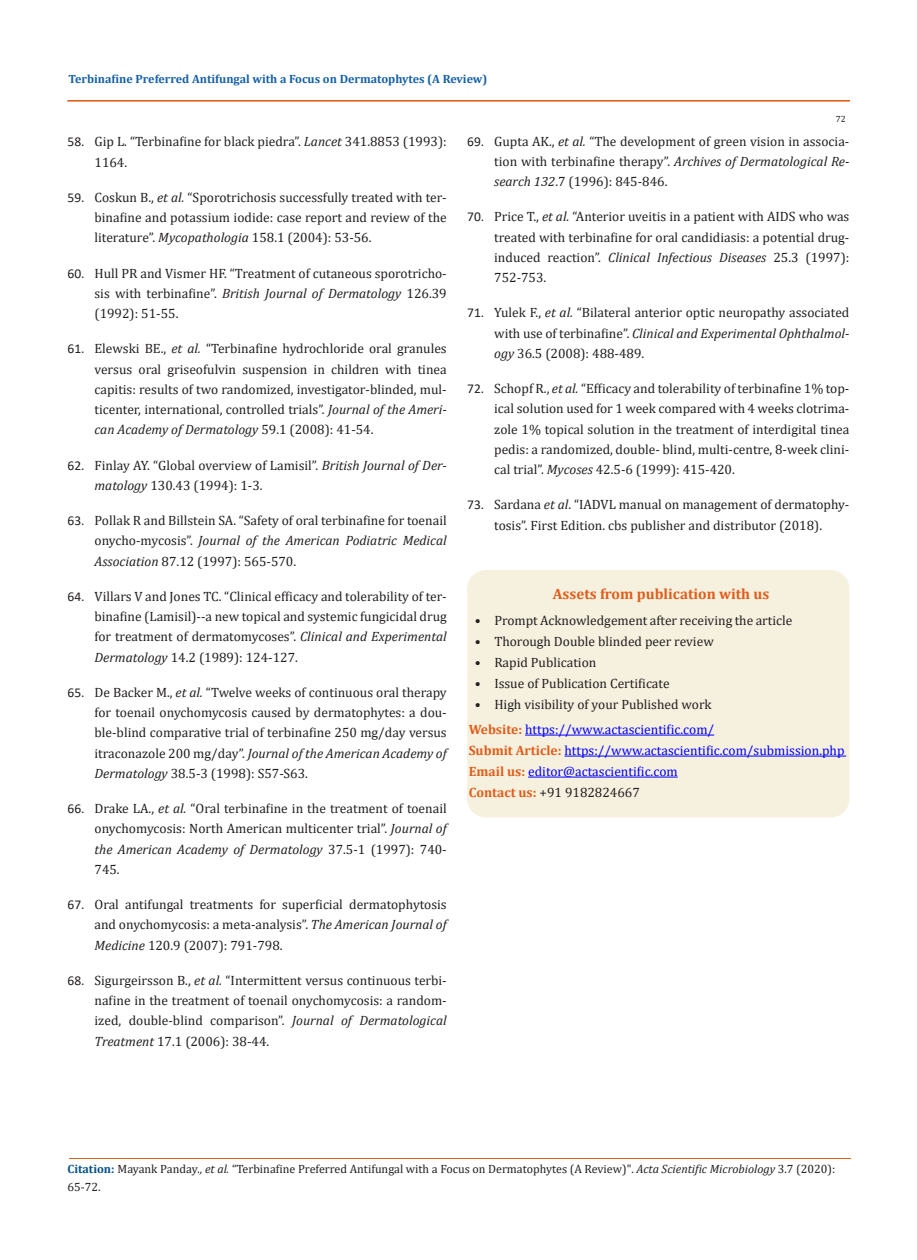
<style>
.page{position:relative;width:917px;height:1260px;background:#fff}
.page>*{position:absolute;margin:0;border:0;box-sizing:border-box;transform-origin:0 0}
.t1{font:700 15px "Cambria";color:#e05d1a}
.t2{font:13.5px/20.2px "Cambria";color:#231f20;text-align:justify}
.t3{font:13.5px "Cambria";color:#00f}
.t4{font:12px/18px "Cambria";color:#231f20}
.t5{font:700 12px "Cambria";color:#1560a6}
.t6{font:9px "Cambria";color:#231f20}
.s1{font-family:"Calibri"}
.s2{font-style:italic}
.s3{font-weight:700;color:#e05d1a}
.s4{font-weight:700;color:#035089}
</style>
<div class="page">
<div style="left:468px;top:571px;width:380px;height:246px;background:#f6f0df;border-radius:18px"></div>
<div style="left:467px;top:570px;width:382px;height:248px;border:2px solid #f6f0df;border-radius:18px"></div>
<hr style="left:525px;top:735px;width:189px;height:1px;background:#00f">
<hr style="left:564px;top:756px;width:282px;height:1px;background:#00f">
<hr style="left:528px;top:777px;width:149px;height:1px;background:#00f">
<hr style="left:69px;top:1158px;width:781px;height:1px;background:#e05d1a">
<p class="t5" style="left:69px;top:70px;width:420px">Terbinafine Preferred Antifungal with a Focus on Dermatophytes (A Review)</p>
<p class="t6" style="left:835px;top:114px;width:11px">72</p>
<p class="t2" style="left:94px;top:132px;width:354px;text-indent:-27px"><span class="s1">58.</span> Gip L. “Terbinafine for black piedra”. <span class="s2">Lancet</span> 341.8853 (1993):<br>1164.</p>
<p class="t2" style="left:94px;top:187px;width:354px;text-indent:-27px"><span class="s1">59.</span> Coskun B., <span class="s2">et al.</span> “Sporotrichosis successfully treated with ter&shy;binafine and potassium iodide: case report and review of the literature”. <span class="s2">Mycopathologia</span> 158.1 (2004): 53-56.</p>
<p class="t2" style="left:94px;top:263px;width:354px;text-indent:-27px"><span class="s1">60.</span> Hull PR and Vismer HF. “Treatment of cutaneous sporotricho&shy;sis with terbinafine”. <span class="s2">British Journal of Dermatology</span> 126.39 (1992): 51-55.</p>
<p class="t2" style="left:94px;top:339px;width:354px;text-indent:-27px"><span class="s1">61.</span> Elewski BE., <span class="s2">et al.</span> “Terbinafine hydrochloride oral granules versus oral griseofulvin suspension in children with tinea capitis: results of two randomized, investigator-blinded, mul&shy;ticenter, international, controlled trials”. <span class="s2">Journal of the Ameri&shy;can Academy of Dermatology</span> 59.1 (2008): 41-54.</p>
<p class="t2" style="left:94px;top:455px;width:354px;text-indent:-27px"><span class="s1">62.</span> Finlay AY. “Global overview of Lamisil”. <span class="s2">British Journal of Der&shy;matology</span> 130.43 (1994): 1-3.</p>
<p class="t2" style="left:94px;top:510px;width:354px;text-indent:-27px"><span class="s1">63.</span> Pollak R and Billstein SA. “Safety of oral terbinafine for toenail onycho-mycosis”. <span class="s2">Journal of the American Podiatric Medical Association</span> 87.12 (1997): 565-570.</p>
<p class="t2" style="left:94px;top:586px;width:354px;text-indent:-27px"><span class="s1">64.</span> Villars V and Jones TC. “Clinical efficacy and tolerability of ter&shy;binafine (Lamisil)--a new topical and systemic fungicidal drug for treatment of dermatomycoses”. <span class="s2">Clinical and Experimental Dermatology</span> 14.2 (1989): 124-127.</p>
<p class="t2" style="left:94px;top:682px;width:354px;text-indent:-27px"><span class="s1">65.</span> De Backer M., <span class="s2">et al.</span> “Twelve weeks of continuous oral therapy for toenail onychomycosis caused by dermatophytes: a dou&shy;ble-blind comparative trial of terbinafine 250 mg/day versus itraconazole 200 mg/day”. <span class="s2">Journal of the American Academy of Dermatology</span> 38.5-3 (1998): S57-S63.</p>
<p class="t2" style="left:94px;top:798px;width:354px;text-indent:-27px"><span class="s1">66.</span> Drake LA., <span class="s2">et al.</span> “Oral terbinafine in the treatment of toenail onychomycosis: North American multicenter trial”. <span class="s2">Journal of the American Academy of Dermatology</span> 37.5-1 (1997): 740- 745.</p>
<p class="t2" style="left:94px;top:894px;width:354px;text-indent:-27px"><span class="s1">67.</span> Oral antifungal treatments for superficial dermatophytosis and onychomycosis: a meta-analysis”. <span class="s2">The American Journal of Medicine</span> 120.9 (2007): 791-798.</p>
<p class="t2" style="left:94px;top:970px;width:354px;text-indent:-27px"><span class="s1">68.</span> Sigurgeirsson B., <span class="s2">et al.</span> “Intermittent versus continuous terbi&shy;nafine in the treatment of toenail onychomycosis: a random&shy;ized, double-blind comparison”. <span class="s2">Journal of Dermatological Treatment</span> 17.1 (2006): 38-44.</p>
<p class="t2" style="left:494px;top:131px;width:357px;text-indent:-27px"><span class="s1">69.</span> Gupta AK., <span class="s2">et al.</span> “The development of green vision in associa&shy;tion with terbinafine therapy”. <span class="s2">Archives of Dermatological Re&shy;search 132</span>.7 (1996): 845-846.</p>
<p class="t2" style="left:494px;top:206px;width:357px;text-indent:-27px"><span class="s1">70.</span> Price T., <span class="s2">et al.</span> “Anterior uveitis in a patient with AIDS who was treated with terbinafine for oral candidiasis: a potential drug&shy;induced reaction”. <span class="s2">Clinical Infectious Diseases</span> 25.3 (1997):<br>752-753.</p>
<p class="t2" style="left:494px;top:302px;width:357px;text-indent:-27px"><span class="s1">71.</span> Yulek F., <span class="s2">et al.</span> “Bilateral anterior optic neuropathy associated with use of terbinafine”. <span class="s2">Clinical and Experimental Ophthalmol&shy;ogy</span> 36.5 (2008): 488-489.</p>
<p class="t2" style="left:494px;top:378px;width:357px;text-indent:-27px"><span class="s1">72.</span> Schopf R., <span class="s2">et al.</span> “Efficacy and tolerability of terbinafine 1% top&shy;ical solution used for 1 week compared with 4 weeks clotrima&shy;zole 1% topical solution in the treatment of interdigital tinea pedis: a randomized, double- blind, multi-centre, 8-week clini&shy;cal trial”. <span class="s2">Mycoses</span> 42.5-6 (1999): 415-420.</p>
<p class="t2" style="left:467px;top:494px;width:384px;text-align:center"><span class="s1">73.</span> Sardana <span class="s2">et al</span>. “IADVL manual on management of dermatophy&shy;tosis”. First Edition. cbs publisher and distributor (2018).</p>
<p class="t1" style="left:553px;top:583px;width:218px">Assets from publication with us</p>
<p class="t2" style="left:475px;top:610px;width:319px">• Prompt Acknowledgement after receiving the article</p>
<p class="t2" style="left:475px;top:631px;width:240px">• Thorough Double blinded peer review</p>
<p class="t2" style="left:475px;top:652px;width:123px">• Rapid Publication</p>
<p class="t2" style="left:475px;top:673px;width:196px">• Issue of Publication Certificate</p>
<p class="t2" style="left:475px;top:694px;width:238px">• High visibility of your Published work</p>
<p class="t3" style="left:468px;top:722px;width:247px"><span class="s3">Website:</span> https://www.actascientific.com/</p>
<p class="t3" style="left:468px;top:743px;width:377px"><span class="s3">Submit Article:</span> https://www.actascientific.com/submission.php</p>
<p class="t3" style="left:468px;top:764px;width:210px"><span class="s3">Email us:</span> editor@actascientific.com</p>
<p class="t2" style="left:468px;top:782px;width:173px"><span class="s3">Contact us:</span> +91 9182824667</p>
<p class="t4" style="left:67px;top:1160px;width:769px"><span class="s4">Citation:</span> Mayank Panday<span class="s2">., et al.</span> “Terbinafine Preferred Antifungal with a Focus on Dermatophytes (A Review)". <span class="s2">Acta Scientific Microbiology</span> 3.7 (2020):<br>65-72.</p>
</div>
